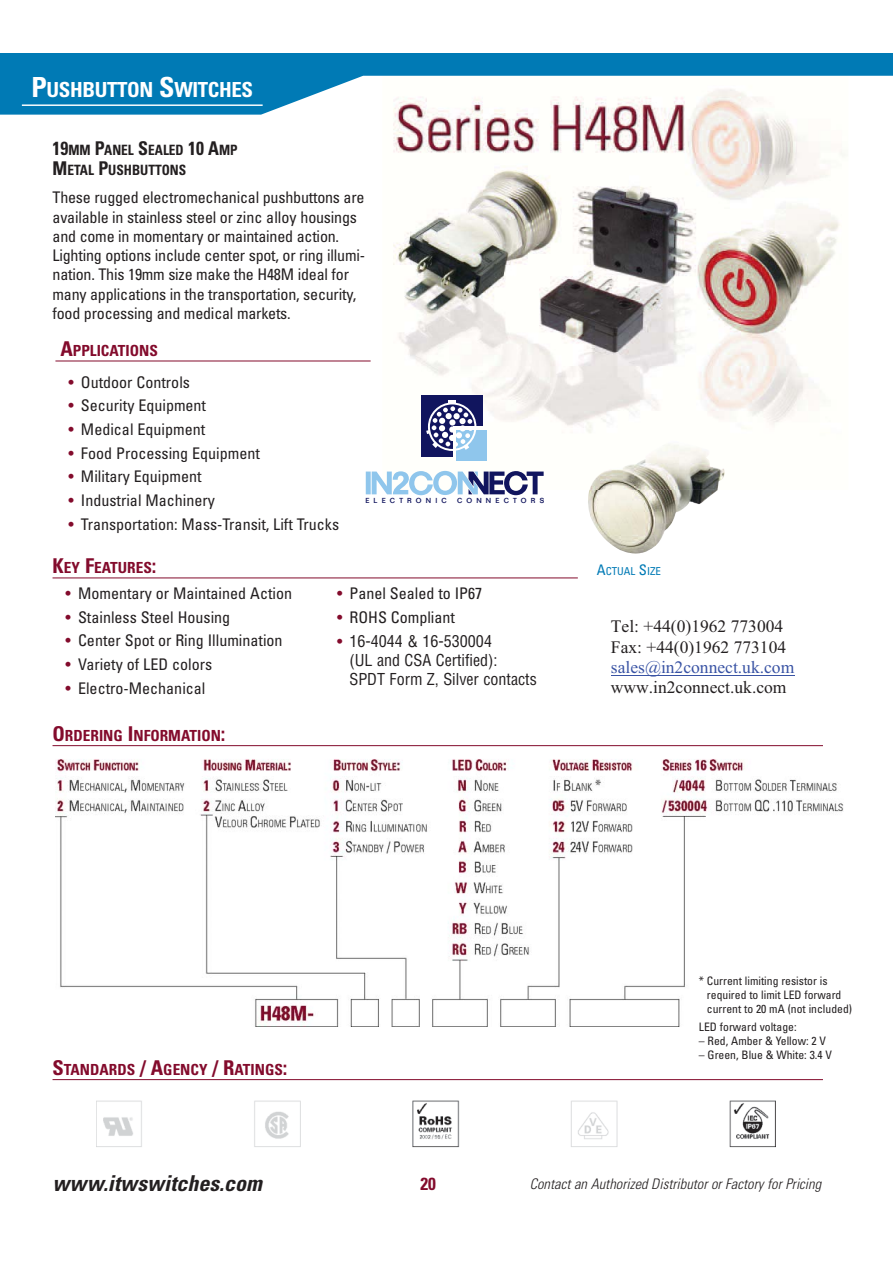
<style>
.page{position:relative;width:893px;height:1263px;background:#fff}
.page>*{position:absolute;margin:0;border:0;box-sizing:border-box;transform-origin:0 0}
.t1{font:italic 700 condensed 21.9px "Univers";letter-spacing:.005em;color:#231f20}
.t2{font:700 condensed 20.85px "Univers";letter-spacing:-.02em;color:#fff}
.t3{font:17.55px/20.1px "Times New Roman";color:#231f20}
.t4{font:17.55px "Times New Roman";color:#3953a4}
.t5{font:700 condensed 17.55px "Univers";color:#830b2c}
.t6{font:condensed 16.05px/19.2px "Univers";color:#231f20}
.t7{font:condensed 16.05px/19.2px "Helvetica";color:#231f20}
.t8{font:700 condensed 15.3px "Univers";color:#830b2c}
.t9{font:italic 300 condensed 14.55px "Univers";color:#231f20}
.t10{font:700 condensed 14.25px/20.4px "Univers";color:#231f20;scale:.94 1}
.t11{font:condensed 11.7px/14px "Univers";color:#231f20}
.t12{font:condensed 10.95px "Univers";color:#007ab5}
.t13{font:500 7.2px "Folio";letter-spacing:.59em;color:#11155e}
.s1{font-size:27.75px}
.s2{font-size:18.9px}
.s3{font-size:20.4px}
.s4{color:#830b2c}
.s5{font-family:"Univers";color:#830b2c}
.s6{font-size:14.55px}
</style>
<div class="page">
<img style="left:393px;top:115px;width:453px;height:361px">
<hr style="left:55px;top:361px;width:315px;height:1px;background:#830b2c">
<hr style="left:53px;top:578px;width:525px;height:1px;background:#830b2c">
<hr style="left:53px;top:1079px;width:770px;height:1px;background:#830b2c">
<img style="left:96px;top:1100px;width:679px;height:48px">
<svg style="left:0;top:54px;width:892px;height:61px;fill:#007ab5"></svg>
<hr style="left:22px;top:104px;width:241px;height:2px;background:#fff">
<hr style="left:53px;top:745px;width:770px;height:1px;background:#830b2c">
<img style="left:55px;top:759px;width:788px;height:267px">
<img style="left:588px;top:490px;width:129px;height:64px">
<img style="left:589px;top:441px;width:135px;height:49px">
<hr style="left:611px;top:675px;width:183px;height:1px;background:#3953a4">
<svg style="left:366px;top:471px;width:177px;height:24px"></svg>
<div style="left:456px;top:430px;width:31px;height:31px;background:#8fc6ec"></div>
<div style="left:421px;top:395px;width:31px;height:62px;background:#11155e"></div>
<div style="left:421px;top:395px;width:62px;height:31px;background:#11155e"></div>
<div style="left:428px;top:402px;width:48px;height:49px;border:2px solid #fff;border-radius:50%"></div>
<svg style="left:426px;top:400px;width:47px;height:50px"></svg>
<p class="t2" style="left:32px;top:82px;width:223px"><span class="s1">P</span>USHBUTTON <span class="s1">S</span>WITCHES</p>
<p class="t10" style="left:52px;top:141px;width:198px"><span class="s2">19</span>MM <span class="s2">P</span>ANEL <span class="s2">S</span>EALED <span class="s2">10 A</span>MP<br><span class="s2">M</span>ETAL <span class="s2">P</span>USHBUTTONS</p>
<p class="t6" style="left:53px;top:190px;width:314px">These rugged electromechanical pushbuttons are available in stainless steel or zinc alloy housings and come in momentary or maintained action.<br>Lighting options include center spot, or ring illumi&shy;nation. This 19mm size make the H48M ideal for many applications in the transportation, security, food processing and medical markets.</p>
<p class="t8" style="left:60px;top:345px;width:99px"><span class="s3">A</span>PPLICATIONS</p>
<p class="t6" style="left:69px;top:374px;width:123px"><span class="s4">•</span> Outdoor Controls</p>
<p class="t6" style="left:69px;top:398px;width:139px"><span class="s4">•</span> Security Equipment</p>
<p class="t6" style="left:69px;top:421px;width:138px"><span class="s4">•</span> Medical Equipment</p>
<p class="t6" style="left:69px;top:445px;width:193px"><span class="s4">•</span> Food Processing Equipment</p>
<p class="t6" style="left:69px;top:468px;width:134px"><span class="s4">•</span> Military Equipment</p>
<p class="t6" style="left:69px;top:492px;width:148px"><span class="s4">•</span> Industrial Machinery</p>
<p class="t6" style="left:69px;top:516px;width:272px"><span class="s4">•</span> Transportation: Mass-Transit, Lift Trucks</p>
<p class="t13" style="left:365px;top:498px;width:83px">ELECTRONIC</p>
<p class="t13" style="left:457px;top:498px;width:88px">CONNECTORS</p>
<p class="t8" style="left:53px;top:562px;width:105px"><span class="s3">K</span>EY <span class="s3">F</span>EATURES<span class="s3">:</span></p>
<p class="t6" style="left:66px;top:585px;width:228px"><span class="s4">•</span> Momentary or Maintained Action</p>
<p class="t6" style="left:66px;top:609px;width:166px"><span class="s4">•</span> Stainless Steel Housing</p>
<p class="t6" style="left:66px;top:633px;width:218px"><span class="s4">•</span> Center Spot or Ring Illumination</p>
<p class="t6" style="left:66px;top:656px;width:148px"><span class="s4">•</span> Variety of LED colors</p>
<p class="t6" style="left:66px;top:680px;width:141px"><span class="s4">•</span> Electro-Mechanical</p>
<p class="t8" style="left:53px;top:730px;width:174px"><span class="s3">O</span>RDERING <span class="s3">I</span>NFORMATION<span class="s3">:</span></p>
<p class="t6" style="left:337px;top:585px;width:147px"><span class="s4">•</span> Panel Sealed to IP67</p>
<p class="t6" style="left:337px;top:609px;width:119px"><span class="s4">•</span> ROHS Compliant</p>
<p class="t7" style="left:349px;top:633px;width:189px;text-indent:-12px"><span class="s5">•</span> 16-4044 &amp; 16-530004<br>(UL and CSA Certified):<br>SPDT Form Z, Silver contacts</p>
<p class="t12" style="left:596px;top:567px;width:66px"><span class="s6">A</span>CTUAL <span class="s6">S</span>IZE</p>
<p class="t3" style="left:611px;top:616px;width:177px">Tel: +44(0)1962 773004<br>Fax: +44(0)1962 773104</p>
<p class="t4" style="left:611px;top:656px;width:185px">sales@in2connect.uk.com</p>
<p class="t3" style="left:611px;top:677px;width:177px">www.in2connect.uk.com</p>
<p class="t8" style="left:53px;top:1064px;width:236px"><span class="s3">S</span>TANDARDS <span class="s3">/ A</span>GENCY <span class="s3">/ R</span>ATINGS<span class="s3">:</span></p>
<p class="t11" style="left:707px;top:975px;width:147px;text-indent:-8px">* Current limiting resistor is required to limit LED forward current to 20 mA (not included)</p>
<p class="t11" style="left:699px;top:1021px;width:99px">LED forward voltage:</p>
<p class="t11" style="left:699px;top:1035px;width:129px">– Red, Amber &amp; Yellow: 2 V</p>
<p class="t11" style="left:699px;top:1049px;width:135px">– Green, Blue &amp; White: 3.4 V</p>
<h1 class="t1" style="left:53px;top:1175px;width:211px">www.itwswitches.com</h1>
<p class="t5" style="left:420px;top:1177px;width:17px">20</p>
<p class="t9" style="left:529px;top:1179px;width:293px">Contact an Authorized Distributor or Factory for Pricing</p>
</div>
